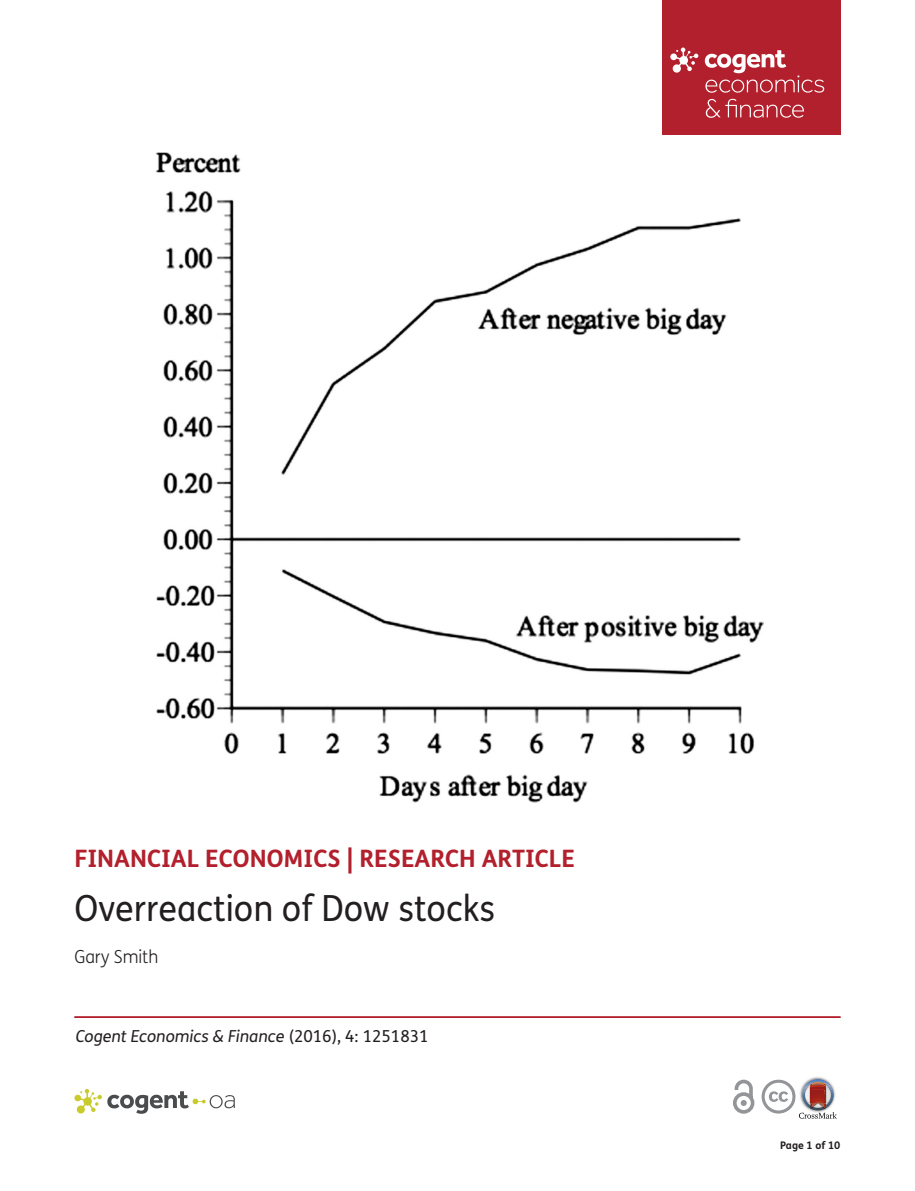
<style>
.page{position:relative;width:915px;height:1191px;background:#fff}
.page>*{position:absolute;margin:0;border:0;box-sizing:border-box;transform-origin:0 0}
.t1{font:36px "FS Me Pro";color:#231f20;scale:.95 1}
.t2{font:700 24px "FS Me Pro";color:#b3202d}
.t3{font:300 18px "FS Me Pro";color:#231f20;scale:.95 1}
.t4{font:italic 16.5px "FS Me Pro";color:#231f20}
.t5{font:700 10.5px "FS Me Pro";color:#231f20}
.s1{font-style:normal}
</style>
<div class="page">
<div style="left:661px;top:0;width:179px;height:134px;background:#b3202d"></div>
<svg style="left:670px;top:48px;width:28px;height:25px"></svg>
<svg style="left:704px;top:50px;width:120px;height:43px"></svg>
<svg style="left:705px;top:99px;width:98px;height:19px"></svg>
<svg style="left:733px;top:1079px;width:21px;height:34px"></svg>
<hr style="left:74px;top:1016px;width:766px;height:2px;background:#b3202d">
<img style="left:810px;top:1077px;width:15px;height:2px">
<svg style="left:761px;top:1079px;width:75px;height:39px"></svg>
<img style="left:155px;top:152px;width:607px;height:651px">
<svg style="left:74px;top:1089px;width:161px;height:24px"></svg>
<h2 class="t2" style="left:74px;top:840px;width:502px">FINANCIAL ECONOMICS | RESEARCH ARTICLE</h2>
<h1 class="t1" style="left:74px;top:883px;width:444px">Overreaction of Dow stocks</h1>
<p class="t3" style="left:74px;top:944px;width:90px">Gary Smith</p>
<p class="t4" style="left:76px;top:1024px;width:354px">Cogent Economics &amp; Finance <span class="s1">(2016), 4: 1251831</span></p>
<p class="t5" style="left:780px;top:1137px;width:62px">Page 1 of 10</p>
</div>
